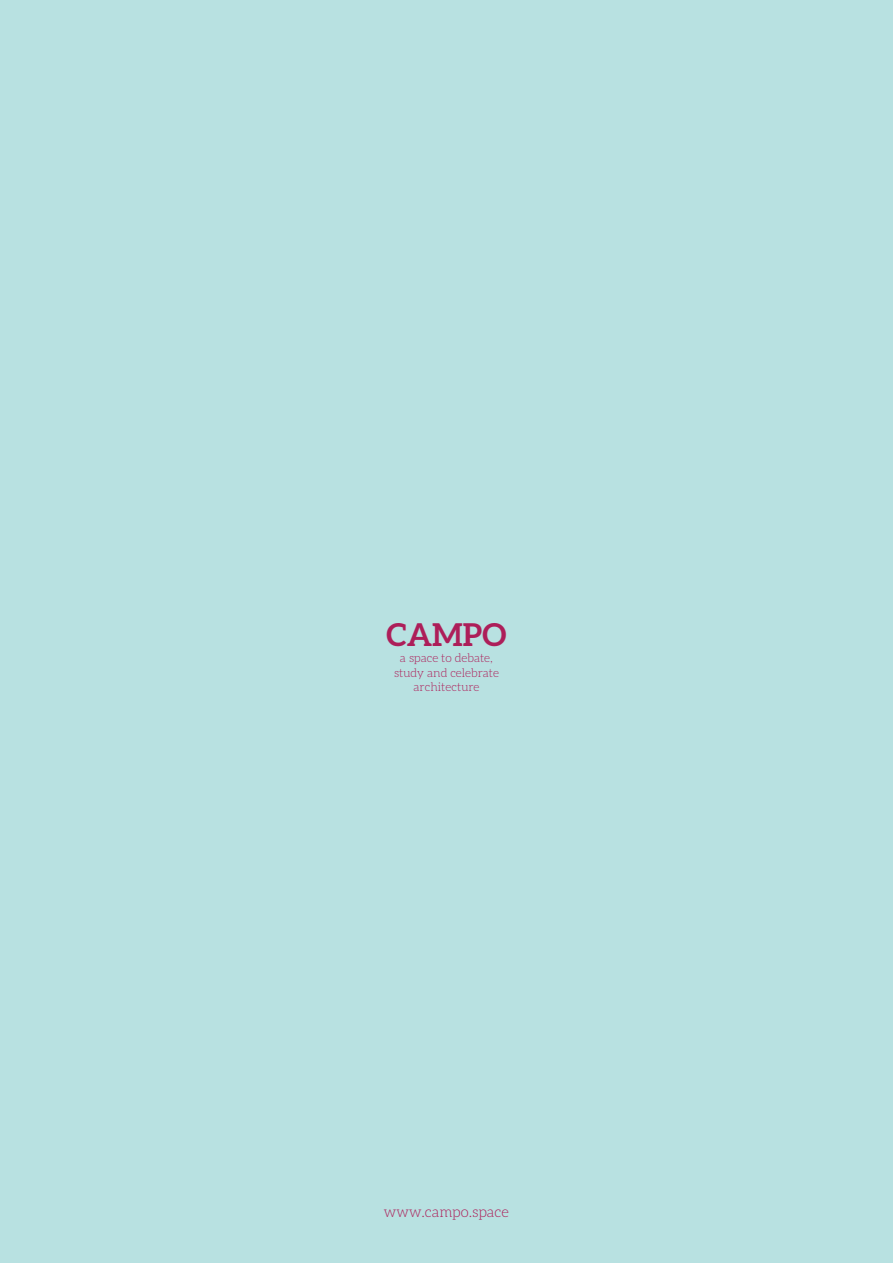
<style>
.page{position:relative;width:893px;height:1263px;background:#b8e1e1}
.page>*{position:absolute;margin:0;border:0;box-sizing:border-box;transform-origin:0 0}
.t1{font:700 31.5px "Aleo";color:#ad1e59}
.t2{font:300 15px "Aleo";color:#ad1e59}
.t3{font:300 12px/14.4px "Aleo";color:#ad1e59;text-align:center}
</style>
<div class="page">
<h1 class="t1" style="left:387px;top:616px;width:121px">CAMPO</h1>
<p class="t3" style="left:394px;top:651px;width:106px">a space to debate, study and celebrate architecture</p>
<p class="t2" style="left:384px;top:1203px;width:126px">www.campo.space</p>
</div>
